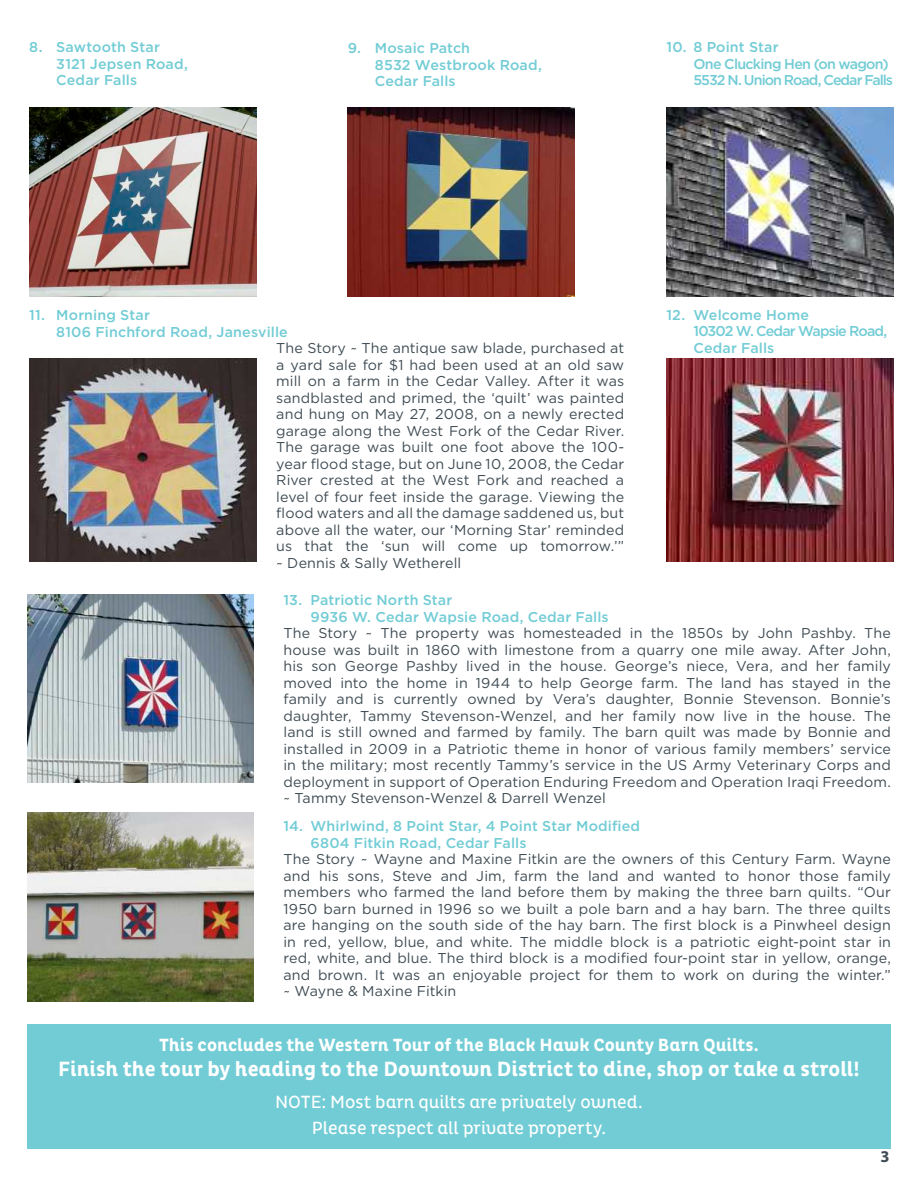
<style>
.page{position:relative;width:918px;height:1188px;background:#fff}
.page>*{position:absolute;margin:0;border:0;box-sizing:border-box;transform-origin:0 0}
.t1{font:700 21px "Pluto Cond";color:#fff}
.t2{font:18px/25.5px "Pluto Cond";letter-spacing:-.005em;color:#fff;text-align:center}
.t3{font:700 18px "Pluto Cond";color:#fff}
.t4{font:700 16.5px "Myriad Pro";color:#3f4c54}
.t5{font:14.25px/16.5px "Gotham";letter-spacing:.005em;color:#3f4c54;text-align:justify}
.t6{font:500 14.25px/16.5px "Gotham";letter-spacing:.01em;color:#72ccd5}
.t7{font:500 14.25px/16.5px "Gotham";letter-spacing:-.05em;color:#72ccd5}
.t8{font:500 14.25px/16.5px "Gotham";letter-spacing:-.025em;color:#72ccd5}
</style>
<div class="page">
<div style="left:27px;top:1024px;width:864px;height:62px;background:#72ccd5"></div>
<img style="left:27px;top:594px;width:227px;height:189px">
<img style="left:27px;top:812px;width:227px;height:189px">
<div style="left:27px;top:1083px;width:864px;height:66px;background:#72ccd5"></div>
<img style="left:29px;top:359px;width:227px;height:203px">
<img style="left:666px;top:359px;width:227px;height:203px">
<img style="left:29px;top:107px;width:227px;height:189px">
<img style="left:348px;top:107px;width:227px;height:189px">
<img style="left:666px;top:107px;width:227px;height:189px">
<p class="t6" style="left:56px;top:39px;width:133px;text-indent:-27px">8. Sawtooth Star<br>3121 Jepsen Road,<br>Cedar Falls</p>
<p class="t6" style="left:375px;top:40px;width:169px;text-indent:-27px">9. Mosaic Patch<br>8532 Westbrook Road,<br>Cedar Falls</p>
<p class="t7" style="left:693px;top:39px;width:201px;text-indent:-27px">10. 8 Point Star<br>One Clucking Hen (on wagon)<br>5532 N. Union Road, Cedar Falls</p>
<p class="t6" style="left:56px;top:307px;width:233px;text-indent:-27px">11. Morning Star<br>8106 Finchford Road, Janesville</p>
<p class="t5" style="left:276px;top:340px;width:349px">The Story ~ The antique saw blade, purchased at a yard sale for $1 had been used at an old saw mill on a farm in the Cedar Valley. After it was sandblasted and primed, the ‘quilt’ was painted and hung on May 27, 2008, on a newly erected garage along the West Fork of the Cedar River.<br>The garage was built one foot above the 100- year flood stage, but on June 10, 2008, the Cedar River crested at the West Fork and reached a level of four feet inside the garage. Viewing the flood waters and all the damage saddened us, but above all the water, our ‘Morning Star’ reminded us that the ‘sun will come up tomorrow.’” ~ Dennis &amp; Sally Wetherell</p>
<p class="t8" style="left:693px;top:306px;width:195px;text-indent:-27px">12. Welcome Home<br>10302 W. Cedar Wapsie Road,<br>Cedar Falls</p>
<p class="t6" style="left:311px;top:592px;width:300px;text-indent:-27px">13. Patriotic North Star<br>9936 W. Cedar Wapsie Road, Cedar Falls</p>
<p class="t5" style="left:284px;top:625px;width:609px">The Story ~ The property was homesteaded in the 1850s by John Pashby. The house was built in 1860 with limestone from a quarry one mile away. After John, his son George Pashby lived in the house. George’s niece, Vera, and her family moved into the home in 1944 to help George farm. The land has stayed in the family and is currently owned by Vera’s daughter, Bonnie Stevenson. Bonnie’s daughter, Tammy Stevenson-Wenzel, and her family now live in the house. The land is still owned and farmed by family. The barn quilt was made by Bonnie and installed in 2009 in a Patriotic theme in honor of various family members’ service in the military; most recently Tammy’s service in the US Army Veterinary Corps and deployment in support of Operation Enduring Freedom and Operation Iraqi Freedom. ~ Tammy Stevenson-Wenzel &amp; Darrell Wenzel</p>
<p class="t6" style="left:311px;top:818px;width:331px;text-indent:-27px">14. Whirlwind, 8 Point Star, 4 Point Star Modified<br>6804 Fitkin Road, Cedar Falls</p>
<p class="t5" style="left:284px;top:851px;width:609px">The Story ~ Wayne and Maxine Fitkin are the owners of this Century Farm. Wayne and his sons, Steve and Jim, farm the land and wanted to honor those family members who farmed the land before them by making the three barn quilts. “Our 1950 barn burned in 1996 so we built a pole barn and a hay barn. The three quilts are hanging on the south side of the hay barn. The first block is a Pinwheel design in red, yellow, blue, and white. The middle block is a patriotic eight-point star in red, white, and blue. The third block is a modified four-point star in yellow, orange, and brown. It was an enjoyable project for them to work on during the winter.” ~ Wayne &amp; Maxine Fitkin</p>
<p class="t3" style="left:159px;top:1034px;width:601px">This concludes the Western Tour of the Black Hawk County Barn Quilts.</p>
<h1 class="t1" style="left:58px;top:1057px;width:803px">Finish the tour by heading to the Downtown District to dine, shop or take a stroll!</h1>
<p class="t2" style="left:275px;top:1090px;width:369px">NOTE: Most barn quilts are privately owned.<br>Please respect all private property.</p>
<p class="t4" style="left:880px;top:1146px;width:11px">3</p>
</div>
